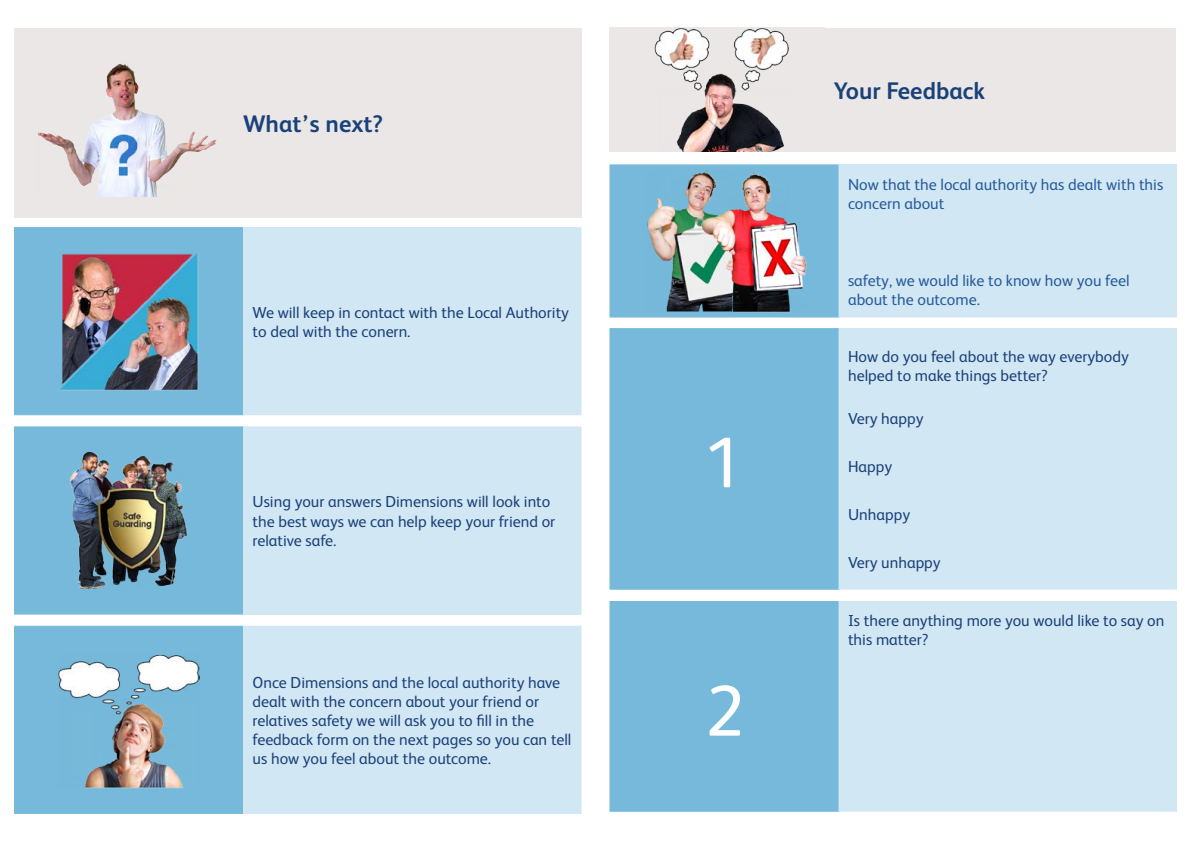
<style>
.page{position:relative;width:1191px;height:842px;background:#fff}
.page>*{position:absolute;margin:0;border:0;box-sizing:border-box;transform-origin:0 0}
.t1{font:72px "FS Albert";color:#fff}
.t2{font:700 24px "FS Albert";color:#1a4179}
.t3{font:16px/19.2px "FS Albert";color:#1a4179}
.t4{font:16px/19.2px "FS Albert";color:#275b9b}
</style>
<div class="page">
<div style="left:609px;top:328px;width:230px;height:262px;background:#76b9da;border:1px solid #76b9da"></div>
<div style="left:609px;top:601px;width:230px;height:211px;background:#76b9da;border:1px solid #76b9da"></div>
<div style="left:609px;top:164px;width:230px;height:153px;background:#76b9da;border:1px solid #76b9da"></div>
<div style="left:839px;top:329px;width:337px;height:260px;background:#d2e7f4"></div>
<div style="left:838px;top:328px;width:339px;height:262px;border:1px solid #d2e7f4"></div>
<div style="left:839px;top:165px;width:337px;height:152px;background:#d2e7f4"></div>
<div style="left:838px;top:164px;width:339px;height:153px;border:1px solid #d2e7f4"></div>
<div style="left:839px;top:601px;width:337px;height:210px;background:#d2e7f4"></div>
<div style="left:838px;top:601px;width:339px;height:211px;border:1px solid #d2e7f4"></div>
<div style="left:609px;top:28px;width:216px;height:124px;background:#eae7e6"></div>
<img style="left:654px;top:28px;width:135px;height:124px">
<div style="left:825px;top:28px;width:350px;height:124px;background:#eae7e6"></div>
<img style="left:647px;top:198px;width:34px;height:114px">
<img style="left:681px;top:170px;width:126px;height:143px">
<div style="left:14px;top:426px;width:230px;height:188px;background:#76b9da;border:1px solid #76b9da"></div>
<div style="left:14px;top:626px;width:230px;height:188px;background:#76b9da"></div>
<div style="left:14px;top:227px;width:230px;height:188px;background:#76b9da"></div>
<div style="left:14px;top:28px;width:229px;height:190px;background:#eae7e6"></div>
<img style="left:60px;top:253px;width:139px;height:138px">
<img style="left:69px;top:451px;width:119px;height:139px">
<img style="left:58px;top:654px;width:141px;height:135px">
<div style="left:243px;top:28px;width:338px;height:190px;background:#eae7e6"></div>
<div style="left:243px;top:427px;width:338px;height:187px;background:#d2e7f4"></div>
<div style="left:243px;top:426px;width:338px;height:188px;border:1px solid #d2e7f4"></div>
<div style="left:243px;top:228px;width:338px;height:187px;background:#d2e7f4"></div>
<div style="left:243px;top:227px;width:338px;height:188px;border:1px solid #d2e7f4"></div>
<div style="left:243px;top:626px;width:338px;height:187px;background:#d2e7f4"></div>
<div style="left:243px;top:626px;width:338px;height:188px;border:1px solid #d2e7f4"></div>
<img style="left:37px;top:63px;width:180px;height:133px">
<h2 class="t2" style="left:243px;top:108px;width:142px">What’s next?</h2>
<p class="t3" style="left:252px;top:302px;width:318px">We will keep in contact with the Local Authority to deal with the conern.</p>
<p class="t3" style="left:252px;top:492px;width:304px">Using your answers Dimensions will look into the best ways we can help keep your friend or relative safe.</p>
<p class="t3" style="left:252px;top:672px;width:320px">Once Dimensions and the local authority have dealt with the concern about your friend or relatives safety we will ask you to fill in the feedback form on the next pages so you can tell us how you feel about the outcome.</p>
<h1 class="t1" style="left:704px;top:415px;width:41px">1</h1>
<h1 class="t1" style="left:704px;top:663px;width:41px">2</h1>
<h2 class="t2" style="left:833px;top:75px;width:153px">Your Feedback</h2>
<p class="t4" style="left:848px;top:174px;width:317px">Now that the local authority has dealt with this concern about</p>
<p class="t4" style="left:848px;top:270px;width:283px">safety, we would like to know how you feel about the outcome.</p>
<p class="t3" style="left:848px;top:346px;width:282px">How do you feel about the way everybody helped to make things better?</p>
<p class="t3" style="left:848px;top:408px;width:77px">Very happy</p>
<p class="t3" style="left:848px;top:456px;width:46px">Happy</p>
<p class="t3" style="left:848px;top:504px;width:64px">Unhappy</p>
<p class="t3" style="left:848px;top:552px;width:94px">Very unhappy</p>
<p class="t3" style="left:848px;top:610px;width:318px">Is there anything more you would like to say on this matter?</p>
</div>
